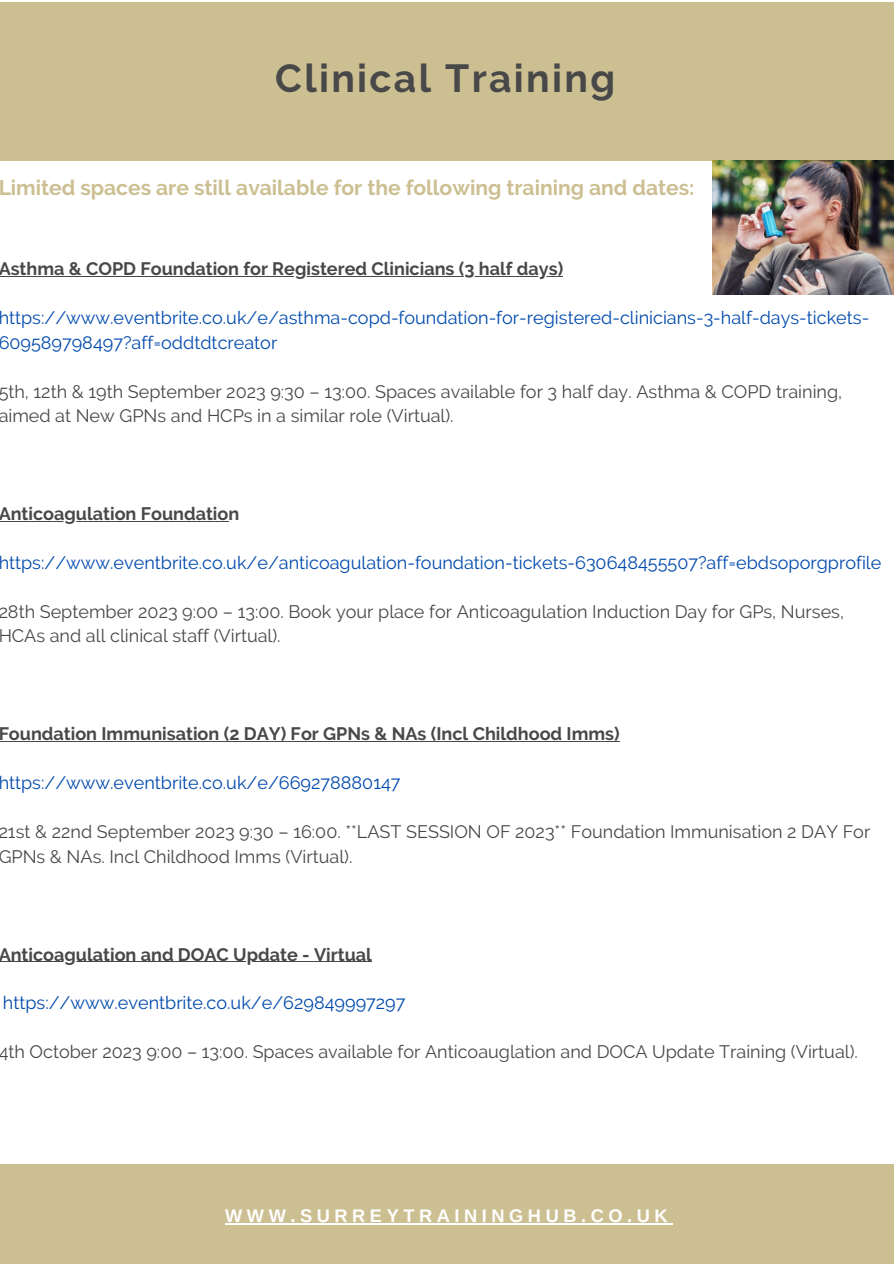
<style>
.page{position:relative;width:894px;height:1264px;background:#fff}
.page>*{position:absolute;margin:0;border:0;box-sizing:border-box;transform-origin:0 0}
.t1{font:700 39px "Raleway";letter-spacing:.06em;color:#484848}
.t2{font:700 21px "Raleway";color:#ccbf92}
.t3{font:700 18.15px "Arimo";letter-spacing:.25em;color:#fff}
.t4{font:18px/24.5px "Raleway";color:#484848}
.t5{font:18px/24.5px "Raleway";color:#004aad}
.t6{font:700 18px "Raleway";color:#484848}
</style>
<div class="page">
<div style="left:0;top:2px;width:893px;height:158px;background:#ccbf92"></div>
<hr style="left:0;top:276px;width:563px;height:1px;background:#484848">
<hr style="left:0;top:521px;width:228px;height:1px;background:#484848">
<hr style="left:0;top:741px;width:619px;height:1px;background:#484848">
<hr style="left:0;top:961px;width:372px;height:1px;background:#484848">
<div style="left:0;top:1164px;width:893px;height:99px;background:#ccbf92"></div>
<img style="left:712px;top:160px;width:181px;height:134px">
<hr style="left:225px;top:1222px;width:447px;height:2px;background:#fff">
<p class="t1" style="left:275px;top:55px;width:341px">Clinical Training</p>
<p class="t2" style="left:-1px;top:175px;width:697px">Limited spaces are still available for the following training and dates:</p>
<p class="t6" style="left:-1px;top:258px;width:566px">Asthma &amp; COPD Foundation for Registered Clinicians (3 half days)</p>
<p class="t5" style="left:-1px;top:306px;width:871px">https://www.eventbrite.co.uk/e/asthma-copd-foundation-for-registered-clinicians-3-half-days-tickets-<br>609589798497?aff=oddtdtcreator</p>
<p class="t4" style="left:-1px;top:379px;width:845px">5th, 12th &amp; 19th September 2023 9:30 – 13:00. Spaces available for 3 half day. Asthma &amp; COPD training, aimed at New GPNs and HCPs in a similar role (Virtual).</p>
<p class="t6" style="left:-1px;top:503px;width:242px">Anticoagulation Foundation</p>
<p class="t5" style="left:-1px;top:550px;width:884px">https://www.eventbrite.co.uk/e/anticoagulation-foundation-tickets-630648455507?aff=ebdsoporgprofile</p>
<p class="t4" style="left:-1px;top:599px;width:846px">28th September 2023 9:00 – 13:00. Book your place for Anticoagulation Induction Day for GPs, Nurses,<br>HCAs and all clinical staff (Virtual).</p>
<p class="t6" style="left:-1px;top:723px;width:622px">Foundation Immunisation (2 DAY) For GPNs &amp; NAs (Incl Childhood Imms)</p>
<p class="t5" style="left:-1px;top:770px;width:403px">https://www.eventbrite.co.uk/e/669278880147</p>
<p class="t4" style="left:-1px;top:819px;width:873px">21st &amp; 22nd September 2023 9:30 – 16:00. **LAST SESSION OF 2023** Foundation Immunisation 2 DAY For<br>GPNs &amp; NAs. Incl Childhood Imms (Virtual).</p>
<p class="t6" style="left:-1px;top:943px;width:375px">Anticoagulation and DOAC Update - Virtual</p>
<p class="t5" style="left:3px;top:990px;width:404px">https://www.eventbrite.co.uk/e/629849997297</p>
<p class="t4" style="left:-1px;top:1039px;width:860px">4th October 2023 9:00 – 13:00. Spaces available for Anticoauglation and DOCA Update Training (Virtual).</p>
<p class="t3" style="left:225px;top:1205px;width:444px">WWW.SURREYTRAININGHUB.CO.UK</p>
</div>
